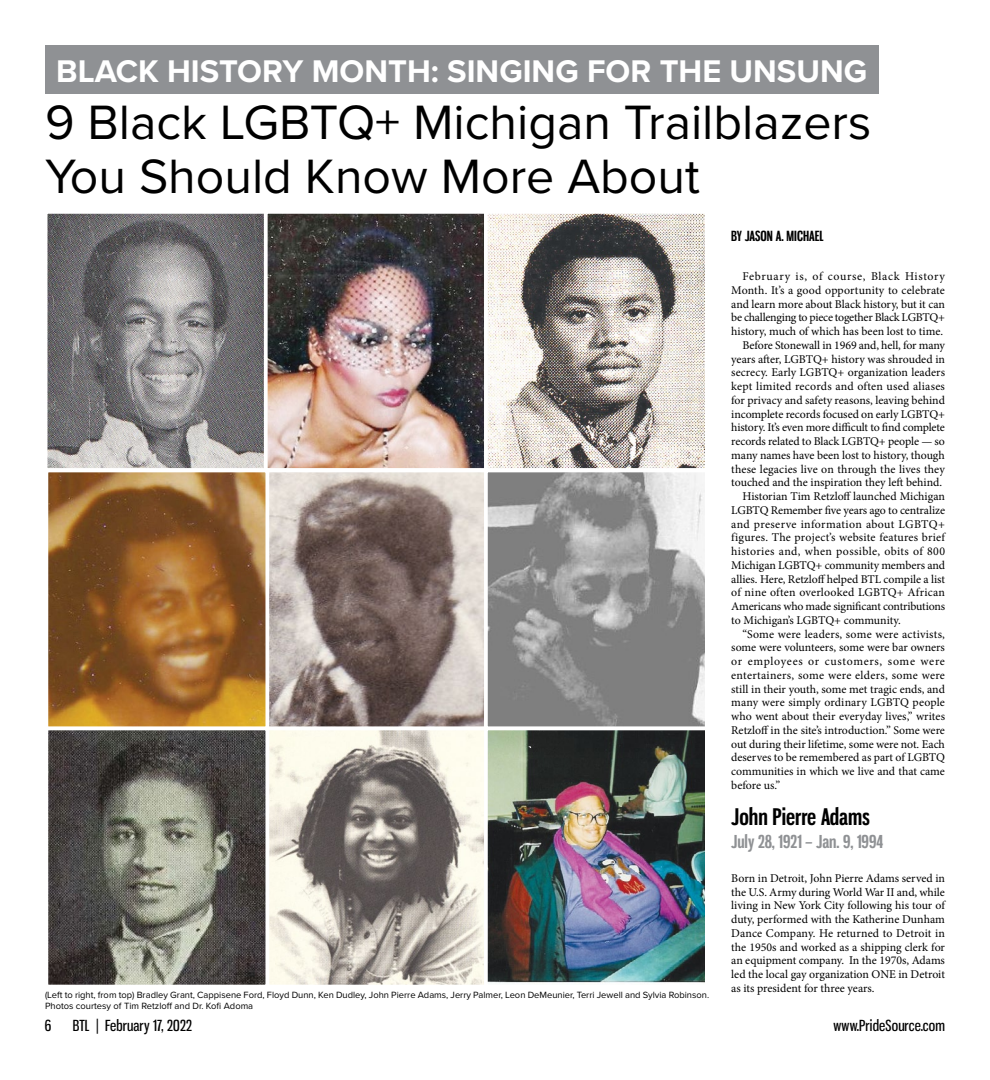
<style>
.page{position:relative;width:990px;height:1080px;background:#fff}
.page>*{position:absolute;margin:0;border:0;box-sizing:border-box;transform-origin:0 0}
.t1{font:50px/53.8px "Proxima Nova";color:#000}
.t2{font:700 32.5px "Proxima Nova";color:#fff}
.t3{font:700 22.5px "Gnuolane Rg";color:#000}
.t4{font:700 17.5px "Gnuolane Rg";color:#8f9194}
.t5{font:15px "Gnuolane Rg";letter-spacing:.01em;color:#000}
.t6{font:700 13.75px "Gnuolane Rg";color:#000}
.t7{font:11.88px/13.8px "Minion Pro";color:#000;text-align:justify}
.t8{font:11.88px "Minion Pro";letter-spacing:.02em;color:#000}
.t9{font:11.88px "Minion Pro";letter-spacing:-.02em;color:#000}
.t10{font:11.88px "Minion Pro";letter-spacing:.03em;color:#000}
.t11{font:11.88px "Minion Pro";letter-spacing:.025em;color:#000}
.t12{font:11.88px "Minion Pro";letter-spacing:.05em;color:#000}
.t13{font:11.88px "Minion Pro";letter-spacing:.055em;color:#000}
.t14{font:9.38px/11.2px "Proxima Nova";color:#000}
</style>
<div class="page">
<img style="left:49px;top:215px;width:655px;height:768px">
<div style="left:44px;top:210px;width:224px;height:262px;border:4px solid #fff"></div>
<div style="left:264px;top:210px;width:225px;height:262px;border:4px solid #fff"></div>
<div style="left:264px;top:469px;width:225px;height:261px;border:4px solid #fff"></div>
<div style="left:264px;top:727px;width:225px;height:261px;border:4px solid #fff"></div>
<div style="left:45px;top:469px;width:224px;height:261px;border:4px solid #fff"></div>
<div style="left:45px;top:727px;width:224px;height:261px;border:4px solid #fff"></div>
<div style="left:484px;top:210px;width:225px;height:262px;border:4px solid #fff"></div>
<div style="left:484px;top:469px;width:225px;height:261px;border:4px solid #fff"></div>
<div style="left:484px;top:727px;width:225px;height:261px;border:4px solid #fff"></div>
<div style="left:45px;top:45px;width:833px;height:48px;background:#8f9194"></div>
<h2 class="t2" style="left:56px;top:47px;width:813px">BLACK HISTORY MONTH: SINGING FOR THE UNSUNG</h2>
<h1 class="t1" style="left:45px;top:94px;width:828px">9 Black LGBTQ+ Michigan Trailblazers<br>You Should Know More About</h1>
<p class="t6" style="left:731px;top:228px;width:94px">BY JASON A. MICHAEL</p>
<p class="t12" style="left:742px;top:268px;width:204px">February is, of course, Black History</p>
<p class="t7" style="left:731px;top:283px;width:215px">Month. It’s a good opportunity to celebrate</p>
<p class="t7" style="left:731px;top:297px;width:215px">and learn more about Black history, but it can</p>
<p class="t9" style="left:731px;top:310px;width:215px">be challenging to piece together Black LGBTQ+</p>
<p class="t7" style="left:731px;top:325px;width:213px">history, much of which has been lost to time.</p>
<p class="t7" style="left:742px;top:338px;width:204px">Before Stonewall in 1969 and, hell, for many</p>
<p class="t7" style="left:731px;top:352px;width:215px">years after, LGBTQ+ history was shrouded in</p>
<p class="t7" style="left:731px;top:366px;width:215px">secrecy. Early LGBTQ+ organization leaders</p>
<p class="t8" style="left:731px;top:378px;width:215px">kept limited records and often used aliases</p>
<p class="t7" style="left:731px;top:393px;width:215px">for privacy and safety reasons, leaving behind</p>
<p class="t7" style="left:731px;top:407px;width:215px">incomplete records focused on early LGBTQ+</p>
<p class="t7" style="left:731px;top:421px;width:215px">history. It’s even more difficult to find complete</p>
<p class="t7" style="left:731px;top:435px;width:215px">records related to Black LGBTQ+ people — so</p>
<p class="t7" style="left:731px;top:448px;width:215px">many names have been lost to history, though</p>
<p class="t7" style="left:731px;top:462px;width:215px">these legacies live on through the lives they</p>
<p class="t7" style="left:731px;top:476px;width:212px">touched and the inspiration they left behind.</p>
<p class="t7" style="left:742px;top:490px;width:204px">Historian Tim Retzloff launched Michigan</p>
<p class="t7" style="left:731px;top:503px;width:215px">LGBTQ Remember five years ago to centralize</p>
<p class="t11" style="left:731px;top:516px;width:215px">and preserve information about LGBTQ+</p>
<p class="t8" style="left:731px;top:530px;width:215px">figures. The project’s website features brief</p>
<p class="t10" style="left:731px;top:543px;width:215px">histories and, when possible, obits of 800</p>
<p class="t7" style="left:731px;top:558px;width:215px">Michigan LGBTQ+ community members and</p>
<p class="t7" style="left:731px;top:572px;width:215px">allies. Here, Retzloff helped BTL compile a list</p>
<p class="t7" style="left:731px;top:586px;width:215px">of nine often overlooked LGBTQ+ African</p>
<p class="t7" style="left:731px;top:600px;width:215px">Americans who made significant contributions</p>
<p class="t7" style="left:731px;top:613px;width:171px">to Michigan’s LGBTQ+ community.</p>
<p class="t8" style="left:742px;top:626px;width:204px">“Some were leaders, some were activists,</p>
<p class="t7" style="left:731px;top:641px;width:215px">some were volunteers, some were bar owners</p>
<p class="t13" style="left:731px;top:653px;width:215px">or employees or customers, some were</p>
<p class="t8" style="left:731px;top:667px;width:215px">entertainers, some were elders, some were</p>
<p class="t7" style="left:731px;top:682px;width:215px">still in their youth, some met tragic ends, and</p>
<p class="t7" style="left:731px;top:696px;width:215px">many were simply ordinary LGBTQ people</p>
<p class="t7" style="left:731px;top:710px;width:215px">who went about their everyday lives,” writes</p>
<p class="t7" style="left:731px;top:723px;width:215px">Retzloff in the site’s introduction.” Some were</p>
<p class="t7" style="left:731px;top:737px;width:215px">out during their lifetime, some were not. Each</p>
<p class="t7" style="left:731px;top:751px;width:215px">deserves to be remembered as part of LGBTQ</p>
<p class="t7" style="left:731px;top:765px;width:215px">communities in which we live and that came</p>
<p class="t7" style="left:731px;top:778px;width:50px">before us.”</p>
<h3 class="t3" style="left:731px;top:803px;width:140px">John Pierre Adams</h3>
<h3 class="t4" style="left:731px;top:831px;width:153px">July 28, 1921 – Jan. 9, 1994</h3>
<p class="t7" style="left:731px;top:871px;width:215px">Born in Detroit, John Pierre Adams served in the U.S. Army during World War II and, while living in New York City following his tour of duty, performed with the Katherine Dunham Dance Company. He returned to Detroit in the 1950s and worked as a shipping clerk for an equipment company. In the 1970s, Adams led the local gay organization ONE in Detroit as its president for three years.</p>
<p class="t14" style="left:45px;top:988px;width:666px">(Left to right, from top) Bradley Grant, Cappisene Ford, Floyd Dunn, Ken Dudley, John Pierre Adams, Jerry Palmer, Leon DeMeunier, Terri Jewell and Sylvia Robinson.<br>Photos courtesy of Tim Retzloff and Dr. Kofi Adoma</p>
<p class="t5" style="left:45px;top:1016px;width:8px">6</p>
<p class="t5" style="left:73px;top:1016px;width:121px">BTL | February 17, 2022</p>
<p class="t5" style="left:834px;top:1016px;width:113px">www.PrideSource.com</p>
</div>
